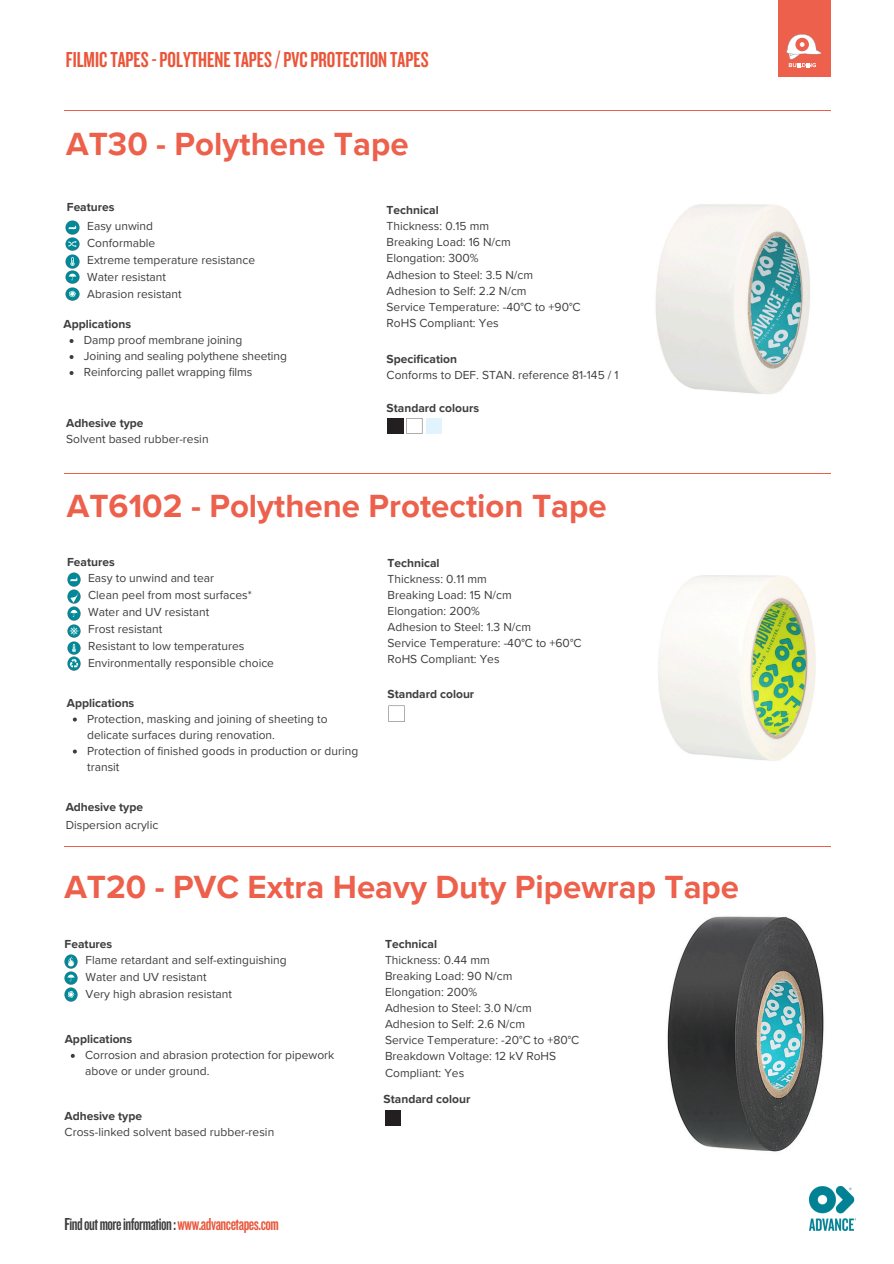
<style>
.page{position:relative;width:894px;height:1264px;background:#fff}
.page>*{position:absolute;margin:0;border:0;box-sizing:border-box;transform-origin:0 0}
.t1{font:700 33px "Proxima Nova";color:#ed604b}
.t2{font:22.5px "Knockout 48";color:#ea5539}
.t3{font:18px "Knockout 48";letter-spacing:-.025em;color:#3f3e3f}
.t4{font:12px/16px "Proxima Nova";color:#3f3e3f}
.t5{font:700 12px "Proxima Nova";color:#3f3e3f}
.s1{color:#ea5539}
</style>
<div class="page">
<hr style="left:64px;top:110px;width:766px;height:1px;background:#ed604b">
<hr style="left:64px;top:473px;width:766px;height:1px;background:#ed604b">
<hr style="left:64px;top:845px;width:766px;height:1px;background:#ed604b">
<img style="left:655px;top:204px;width:155px;height:190px">
<div style="left:387px;top:418px;width:16px;height:16px;background:#231f20"></div>
<svg style="left:406px;top:418px;width:16px;height:16px"></svg>
<svg style="left:66px;top:255px;width:13px;height:28px"></svg>
<img style="left:66px;top:287px;width:13px;height:14px">
<img style="left:66px;top:237px;width:13px;height:14px">
<svg style="left:66px;top:221px;width:13px;height:13px"></svg>
<div style="left:426px;top:418px;width:16px;height:16px;background:#e1f4fd"></div>
<svg style="left:69px;top:339px;width:4px;height:4px"></svg>
<svg style="left:69px;top:355px;width:4px;height:4px"></svg>
<svg style="left:69px;top:371px;width:4px;height:4px"></svg>
<img style="left:658px;top:575px;width:158px;height:186px">
<svg style="left:388px;top:705px;width:16px;height:16px"></svg>
<img style="left:67px;top:589px;width:13px;height:14px">
<svg style="left:67px;top:573px;width:13px;height:13px"></svg>
<img style="left:67px;top:607px;width:14px;height:13px">
<img style="left:67px;top:641px;width:14px;height:29px">
<img style="left:67px;top:624px;width:14px;height:14px">
<svg style="left:73px;top:717px;width:4px;height:4px"></svg>
<svg style="left:73px;top:749px;width:4px;height:4px"></svg>
<img style="left:667px;top:916px;width:157px;height:236px">
<div style="left:384px;top:1109px;width:16px;height:16px;background:#231f20"></div>
<img style="left:64px;top:987px;width:14px;height:14px">
<img style="left:64px;top:954px;width:14px;height:14px">
<img style="left:64px;top:971px;width:14px;height:13px">
<svg style="left:71px;top:1053px;width:4px;height:4px"></svg>
<img style="left:809px;top:1186px;width:46px;height:44px">
<div style="left:778px;top:0;width:51px;height:77px;background:#ed604b"></div>
<svg style="left:786px;top:34px;width:35px;height:33px"></svg>
<h2 class="t2" style="left:66px;top:45px;width:364px">FILMICTAPES-POLYTHENETAPES/PVCPROTECTION TAPES</h2>
<h1 class="t1" style="left:66px;top:124px;width:344px">AT30 - Polythene Tape</h1>
<p class="t5" style="left:67px;top:199px;width:49px">Features</p>
<p class="t4" style="left:87px;top:218px;width:67px">Easy unwind</p>
<p class="t4" style="left:87px;top:235px;width:70px">Conformable</p>
<p class="t4" style="left:87px;top:252px;width:169px">Extreme temperature resistance</p>
<p class="t4" style="left:87px;top:269px;width:80px">Water resistant</p>
<p class="t4" style="left:87px;top:286px;width:96px">Abrasion resistant</p>
<p class="t5" style="left:63px;top:317px;width:69px">Applications</p>
<p class="t4" style="left:84px;top:332px;width:160px">Damp proof membrane joining</p>
<p class="t4" style="left:84px;top:348px;width:204px">Joining and sealing polythene sheeting</p>
<p class="t4" style="left:84px;top:364px;width:170px">Reinforcing pallet wrapping films</p>
<h4 class="t5" style="left:66px;top:416px;width:79px">Adhesive type</h4>
<p class="t4" style="left:66px;top:431px;width:144px">Solvent based rubber-resin</p>
<p class="t5" style="left:386px;top:203px;width:54px">Technical</p>
<p class="t4" style="left:386px;top:219px;width:104px">Thickness: 0.15 mm</p>
<p class="t4" style="left:386px;top:235px;width:126px">Breaking Load: 16 N/cm</p>
<h4 class="t4" style="left:386px;top:251px;width:93px">Elongation: 300%</h4>
<p class="t4" style="left:386px;top:267px;width:148px">Adhesion to Steel: 3.5 N/cm</p>
<p class="t4" style="left:386px;top:283px;width:141px">Adhesion to Self: 2.2 N/cm</p>
<p class="t4" style="left:386px;top:299px;width:195px">Service Temperature: -40°C to +90°C<br>RoHS Compliant: Yes</p>
<p class="t5" style="left:386px;top:352px;width:72px">Specification</p>
<p class="t4" style="left:386px;top:367px;width:233px">Conforms to DEF. STAN. reference 81-145 / 1</p>
<p class="t5" style="left:386px;top:401px;width:94px">Standard colours</p>
<p class="t1" style="left:67px;top:486px;width:541px">AT6102 - Polythene Protection Tape</p>
<p class="t5" style="left:67px;top:555px;width:49px">Features</p>
<p class="t4" style="left:88px;top:570px;width:127px">Easy to unwind and tear</p>
<p class="t4" style="left:88px;top:587px;width:165px">Clean peel from most surfaces*</p>
<h4 class="t4" style="left:88px;top:604px;width:123px">Water and UV resistant</h4>
<p class="t4" style="left:88px;top:621px;width:76px">Frost resistant</p>
<h1 class="t4" style="left:88px;top:637px;width:187px;line-height:16.8px">Resistant to low temperatures<br>Environmentally responsible choice</h1>
<p class="t5" style="left:387px;top:555px;width:54px">Technical</p>
<p class="t4" style="left:387px;top:571px;width:101px">Thickness: 0.11 mm</p>
<p class="t4" style="left:387px;top:587px;width:126px">Breaking Load: 15 N/cm</p>
<p class="t4" style="left:387px;top:603px;width:94px">Elongation: 200%</p>
<p class="t4" style="left:387px;top:619px;width:145px">Adhesion to Steel: 1.3 N/cm</p>
<p class="t4" style="left:387px;top:635px;width:195px">Service Temperature: -40°C to +60°C<br>RoHS Compliant: Yes</p>
<p class="t5" style="left:67px;top:695px;width:69px">Applications</p>
<p class="t4" style="left:87px;top:710px;width:242px">Protection, masking and joining of sheeting to delicate surfaces during renovation.</p>
<p class="t4" style="left:87px;top:742px;width:272px">Protection of finished goods in production or during transit</p>
<h4 class="t5" style="left:66px;top:799px;width:79px">Adhesive type</h4>
<p class="t4" style="left:66px;top:816px;width:94px">Dispersion acrylic</p>
<p class="t5" style="left:387px;top:687px;width:88px">Standard colour</p>
<h4 class="t1" style="left:64px;top:868px;width:676px">AT20 - PVC Extra Heavy Duty Pipewrap Tape</h4>
<p class="t5" style="left:65px;top:936px;width:49px">Features</p>
<p class="t4" style="left:86px;top:951px;width:202px;line-height:16.8px">Flame retardant and self-extinguishing<br>Water and UV resistant</p>
<p class="t4" style="left:86px;top:986px;width:148px">Very high abrasion resistant</p>
<p class="t5" style="left:65px;top:1031px;width:69px">Applications</p>
<p class="t4" style="left:85px;top:1047px;width:250px">Corrosion and abrasion protection for pipework above or under ground.</p>
<p class="t5" style="left:65px;top:1108px;width:79px">Adhesive type</p>
<p class="t4" style="left:65px;top:1123px;width:211px">Cross-linked solvent based rubber-resin</p>
<p class="t3" style="left:64px;top:1212px;width:216px">Findoutmoreinformation:<span class="s1">www.advancetapes.com</span></p>
<p class="t5" style="left:385px;top:937px;width:54px">Technical</p>
<p class="t4" style="left:385px;top:952px;width:106px">Thickness: 0.44 mm</p>
<h4 class="t4" style="left:385px;top:968px;width:129px">Breaking Load: 90 N/cm</h4>
<p class="t4" style="left:385px;top:984px;width:94px">Elongation: 200%</p>
<p class="t4" style="left:385px;top:1000px;width:148px">Adhesion to Steel: 3.0 N/cm</p>
<p class="t4" style="left:385px;top:1016px;width:141px">Adhesion to Self: 2.6 N/cm</p>
<h1 class="t4" style="left:385px;top:1032px;width:196px">Service Temperature: -20°C to +80°C<br>Breakdown Voltage: 12 kV RoHS<br>Compliant: Yes</h1>
<p class="t5" style="left:383px;top:1091px;width:88px">Standard colour</p>
</div>
